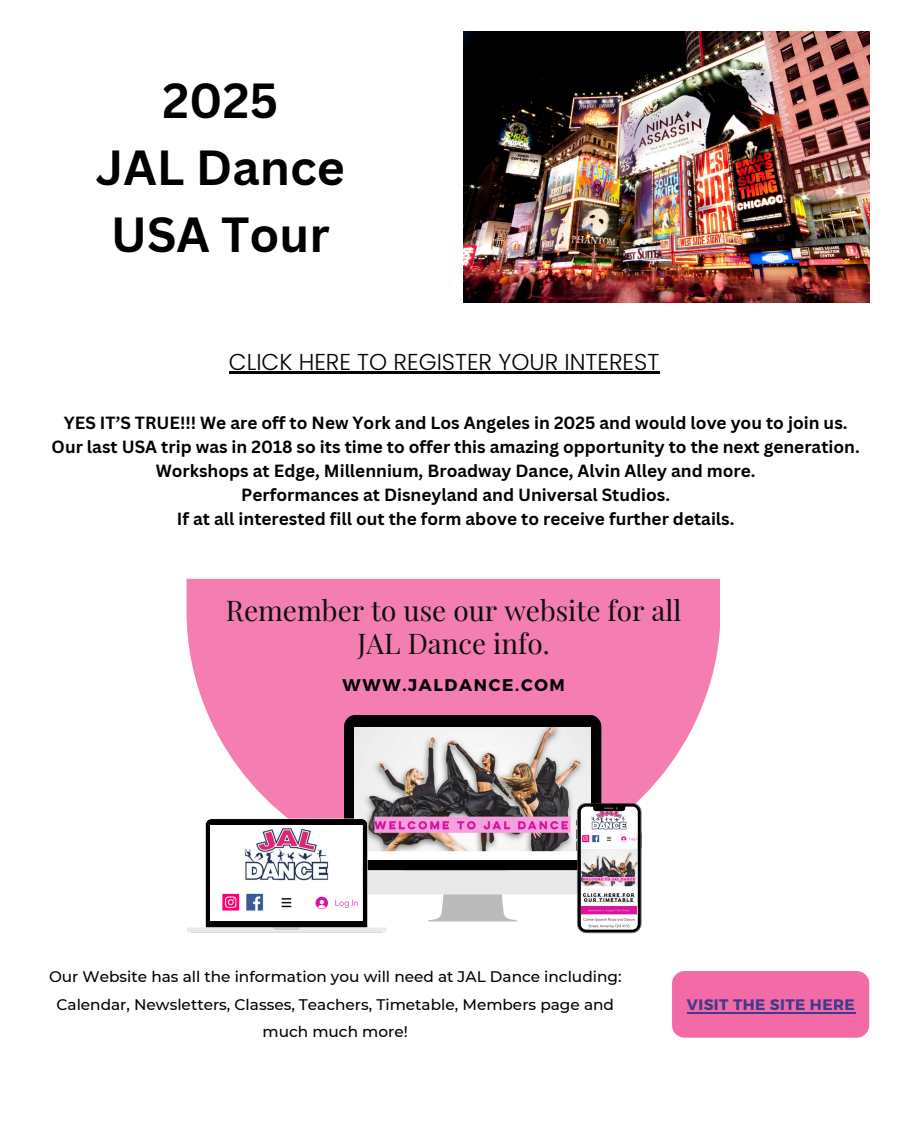
<style>
.page{position:relative;width:907px;height:1134px;background:#fff}
.page>*{position:absolute;margin:0;border:0;box-sizing:border-box;transform-origin:0 0}
.t1{font:700 48px/66.8px "Canva Sans";color:#000;text-align:center}
.t2{font:28px/33px "Playfair Display";color:#0c0e0c;text-align:center}
.t3{font:300 23px "Poppins";color:#000}
.t4{font:700 17.2px/24px "Canva Sans";color:#000;text-align:center}
.t5{font:700 16.9px "Montserrat";letter-spacing:.1em;color:#000}
.t6{font:500 15.3px/27.3px "Montserrat";color:#000;text-align:center}
.t7{font:700 15.2px "Montserrat";letter-spacing:.03em;color:#3f3a8c}
</style>
<div class="page">
<div style="left:672px;top:971px;width:197px;height:67px;background:#f26aa6;border-radius:13px"></div>
<div style="left:186px;top:579px;width:534px;height:218px;background:#f47db1"></div>
<svg style="left:186px;top:715px;width:456px;height:218px"></svg>
<img style="left:463px;top:32px;width:406px;height:270px">
<hr style="left:687px;top:1012px;width:168px;height:1px;background:#3f3a8c">
<hr style="left:229px;top:372px;width:430px;height:2px;background:#000">
<h1 class="t1" style="left:96px;top:66px;width:250px">2025<br>JAL Dance<br>USA Tour</h1>
<h3 class="t3" style="left:229px;top:346px;width:432px">CLICK HERE TO REGISTER YOUR INTEREST</h3>
<p class="t4" style="left:52px;top:411px;width:809px">YES IT’S TRUE!!! We are off to New York and Los Angeles in 2025 and would love you to join us.<br>Our last USA trip was in 2018 so its time to offer this amazing opportunity to the next generation.<br>Workshops at Edge, Millennium, Broadway Dance, Alvin Alley and more.<br>Performances at Disneyland and Universal Studios.<br>If at all interested fill out the form above to receive further details.</p>
<h2 class="t2" style="left:226px;top:593px;width:457px">Remember to use our website for all<br>JAL Dance info.</h2>
<p class="t5" style="left:343px;top:674px;width:224px">WWW.JALDANCE.COM</p>
<p class="t6" style="left:49px;top:963px;width:574px">Our Website has all the information you will need at JAL Dance including:<br>Calendar, Newsletters, Classes, Teachers, Timetable, Members page and much much more!</p>
<p class="t7" style="left:687px;top:995px;width:169px">VISIT THE SITE HERE</p>
</div>
